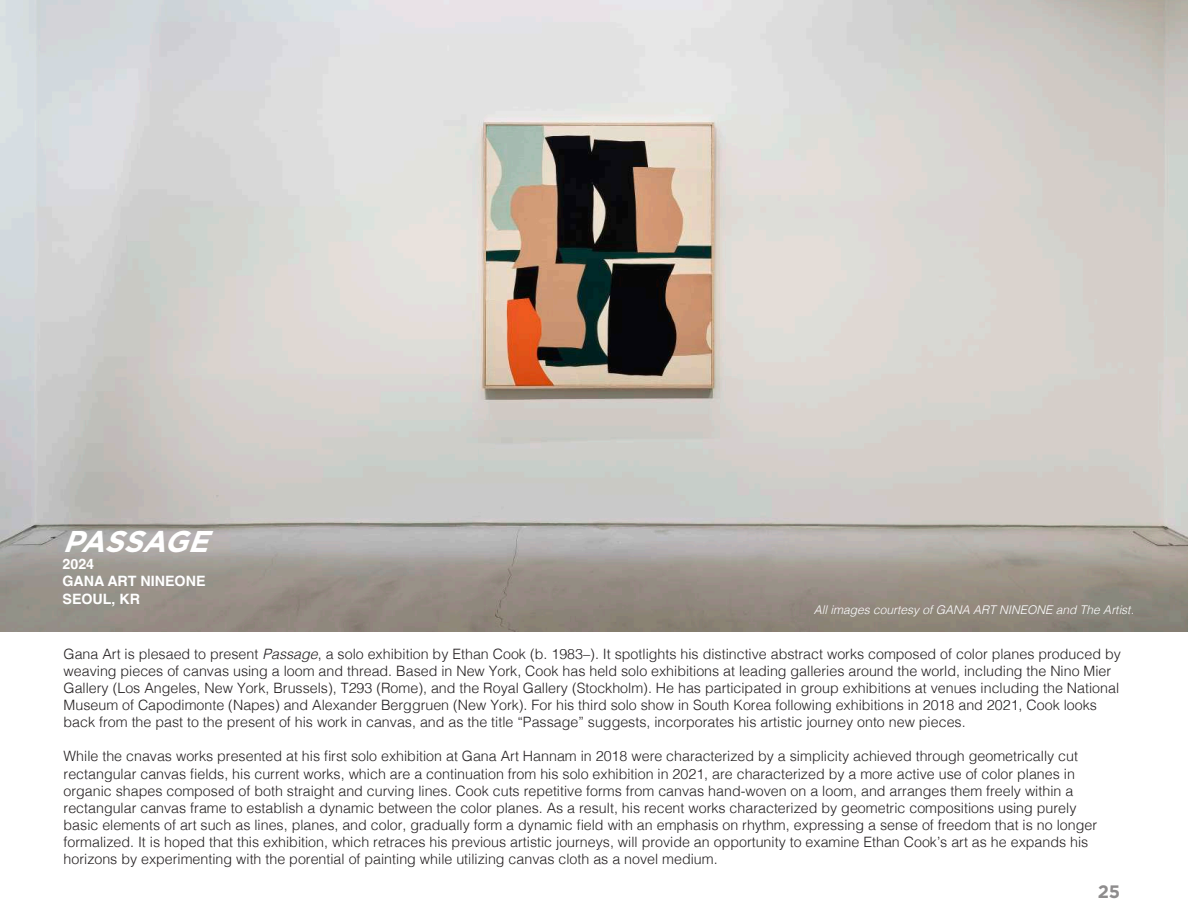
<style>
.page{position:relative;width:1188px;height:918px;background:#fff}
.page>*{position:absolute;margin:0;border:0;box-sizing:border-box;transform-origin:0 0}
.t1{font:italic 700 30px "Gotham";color:#fff}
.t2{font:700 18px "Gotham";color:#231f20}
.t3{font:300 14.25px/17.1px "Helvetica";color:#231f20}
.t4{font:700 14.25px/17.1px "Helvetica";color:#fff}
.t5{font:italic 300 12px "Helvetica";color:#fff}
.s1{font-style:italic}
</style>
<div class="page">
<img style="left:0;top:0;width:1188px;height:632px">
<h1 class="t1" style="left:63px;top:524px;width:159px">PASSAGE</h1>
<p class="t4" style="left:63px;top:557px;width:145px">2024<br>GANA ART NINEONE<br>SEOUL, KR</p>
<p class="t5" style="left:814px;top:599px;width:322px">All images courtesy of GANA ART NINEONE and The Artist.</p>
<p class="t3" style="left:64px;top:644px;width:1059px">Gana Art is plesaed to present <span class="s1">Passage</span>, a solo exhibition by Ethan Cook (b. 1983–). It spotlights his distinctive abstract works composed of color planes produced by weaving pieces of canvas using a loom and thread. Based in New York, Cook has held solo exhibitions at leading galleries around the world, including the Nino Mier Gallery (Los Angeles, New York, Brussels), T293 (Rome), and the Royal Gallery (Stockholm). He has participated in group exhibitions at venues including the National Museum of Capodimonte (Napes) and Alexander Berggruen (New York). For his third solo show in South Korea following exhibitions in 2018 and 2021, Cook looks back from the past to the present of his work in canvas, and as the title “Passage” suggests, incorporates his artistic journey onto new pieces.</p>
<p class="t3" style="left:64px;top:747px;width:1035px">While the cnavas works presented at his first solo exhibition at Gana Art Hannam in 2018 were characterized by a simplicity achieved through geometrically cut rectangular canvas fields, his current works, which are a continuation from his solo exhibition in 2021, are characterized by a more active use of color planes in organic shapes composed of both straight and curving lines. Cook cuts repetitive forms from canvas hand-woven on a loom, and arranges them freely within a rectangular canvas frame to establish a dynamic between the color planes. As a result, his recent works characterized by geometric compositions using purely basic elements of art such as lines, planes, and color, gradually form a dynamic field with an emphasis on rhythm, expressing a sense of freedom that is no longer formalized. It is hoped that this exhibition, which retraces his previous artistic journeys, will provide an opportunity to examine Ethan Cook’s art as he expands his horizons by experimenting with the porential of painting while utilizing canvas cloth as a novel medium.</p>
<p class="t2" style="left:1097px;top:881px;width:24px">25</p>
</div>
